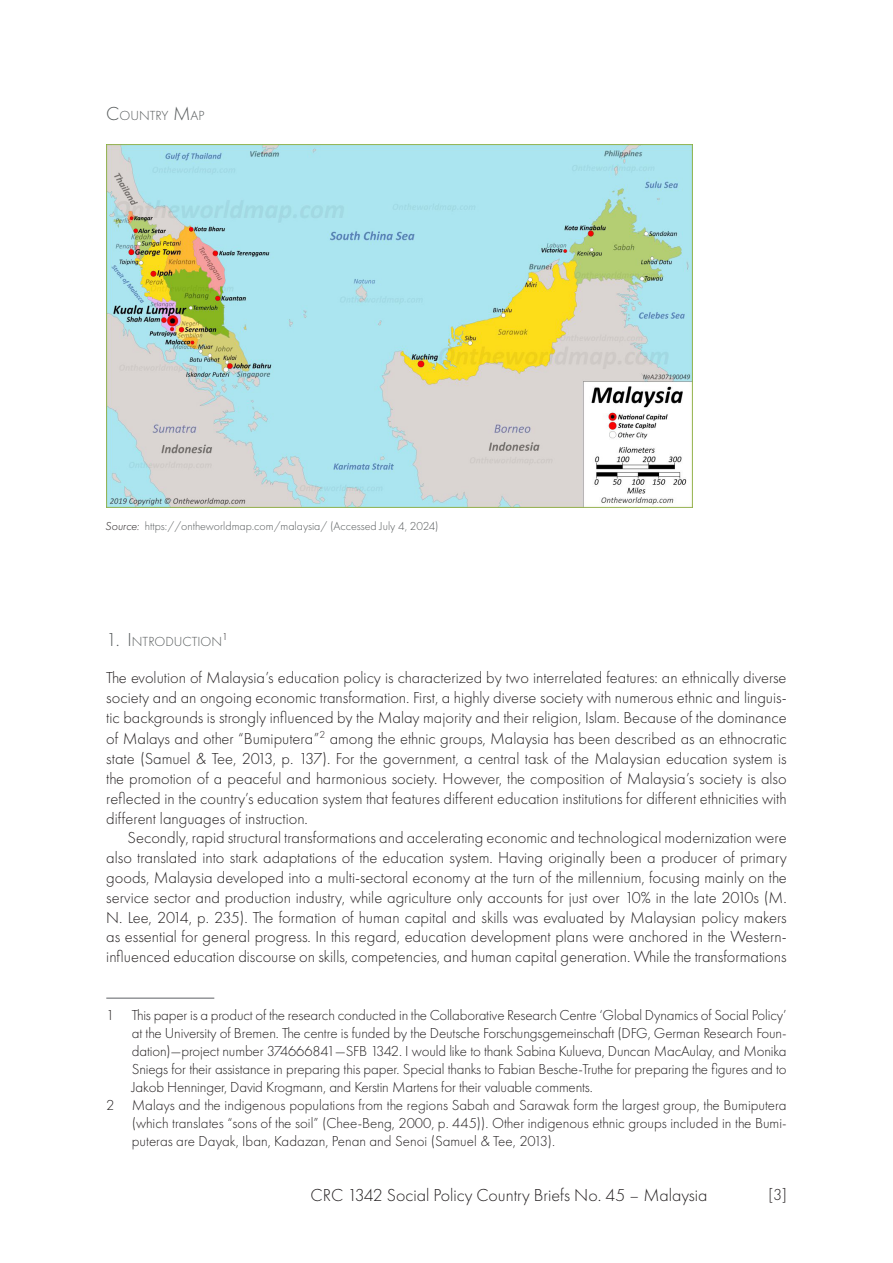
<style>
.page{position:relative;width:893px;height:1263px;background:#fff}
.page>*{position:absolute;margin:0;border:0;box-sizing:border-box;transform-origin:0 0}
.t1{font:300 18px "Futura PT";color:#231f20}
.Std_Absatz_ohne_einzug{font:300 16.5px/19.8px "Futura PT";color:#231f20;text-align:justify}
.Fußnotentext{font:300 15px/18px "Futura PT";letter-spacing:-.01em;color:#231f20;text-align:justify}
.Überschrift_1{font:300 13.65px "Futura PT";color:#565a5b}
.quelle{font:300 12px "Futura PT";color:#565a5b}
.s1{font-size:19.5px}
.s2{font-style:italic;color:#231f20}
</style>
<div class="page">
<hr style="left:106px;top:997px;width:108px;height:2px;background:#939598">
<img style="left:106px;top:145px;width:586px;height:362px">
<p class="Überschrift_1" style="left:106px;top:108px;width:100px"><span class="s1">C</span>OUNTRY <span class="s1">M</span>AP</p>
<p class="quelle" style="left:105px;top:519px;width:335px"><span class="s2">Source:</span> https://ontheworldmap.com/malaysia/ (Accessed July 4, 2024)</p>
<p class="Überschrift_1" style="left:106px;top:634px;width:123px"><span class="s1">1. I</span> NTRODUCTION<sup>1</sup></p>
<p class="Std_Absatz_ohne_einzug" style="left:106px;top:668px;width:682px">The evolution of Malaysia’s education policy is characterized by two interrelated features: an ethnically diverse society and an ongoing economic transformation. First, a highly diverse society with numerous ethnic and linguis&shy;tic backgrounds is strongly influenced by the Malay majority and their religion, Islam. Because of the dominance</p>
<p class="Std_Absatz_ohne_einzug" style="left:106px;top:729px;width:682px">of Malays and other “Bumiputera”<sup>2</sup> among the ethnic groups, Malaysia has been described as an ethnocratic state (Samuel &amp; Tee, 2013, p. 137). For the government, a central task of the Malaysian education system is the promotion of a peaceful and harmonious society. However, the composition of Malaysia’s society is also reflected in the country’s education system that features different education institutions for different ethnicities with different languages of instruction.</p>
<p class="Std_Absatz_ohne_einzug" style="left:106px;top:828px;width:682px;text-indent:21px">Secondly, rapid structural transformations and accelerating economic and technological modernization were also translated into stark adaptations of the education system. Having originally been a producer of primary goods, Malaysia developed into a multi-sectoral economy at the turn of the millennium, focusing mainly on the service sector and production industry, while agriculture only accounts for just over 10% in the late 2010s (M.<br>N. Lee, 2014, p. 235). The formation of human capital and skills was evaluated by Malaysian policy makers as essential for general progress. In this regard, education development plans were anchored in the Western&shy;influenced education discourse on skills, competencies, and human capital generation. While the transformations</p>
<p class="Fußnotentext" style="left:132px;top:1006px;width:656px;text-indent:-26px">1 This paper is a product of the research conducted in the Collaborative Research Centre ‘Global Dynamics of Social Policy’ at the University of Bremen. The centre is funded by the Deutsche Forschungsgemeinschaft (DFG, German Research Foun&shy;dation)—project number 374666841—SFB 1342. I would like to thank Sabina Kulueva, Duncan MacAulay, and Monika Sniegs for their assistance in preparing this paper. Special thanks to Fabian Besche-Truthe for preparing the figures and to Jakob Henninger, David Krogmann, and Kerstin Martens for their valuable comments.</p>
<p class="Fußnotentext" style="left:132px;top:1096px;width:656px;text-indent:-26px">2 Malays and the indigenous populations from the regions Sabah and Sarawak form the largest group, the Bumiputera (which translates “sons of the soil” (Chee‐Beng, 2000, p. 445)). Other indigenous ethnic groups included in the Bumi&shy;puteras are Dayak, Iban, Kadazan, Penan and Senoi (Samuel &amp; Tee, 2013).</p>
<p class="t1" style="left:311px;top:1185px;width:399px">CRC 1342 Social Policy Country Briefs No. 45 – Malaysia</p>
<p class="Std_Absatz_ohne_einzug" style="left:768px;top:1184px;width:20px">[3]</p>
</div>
